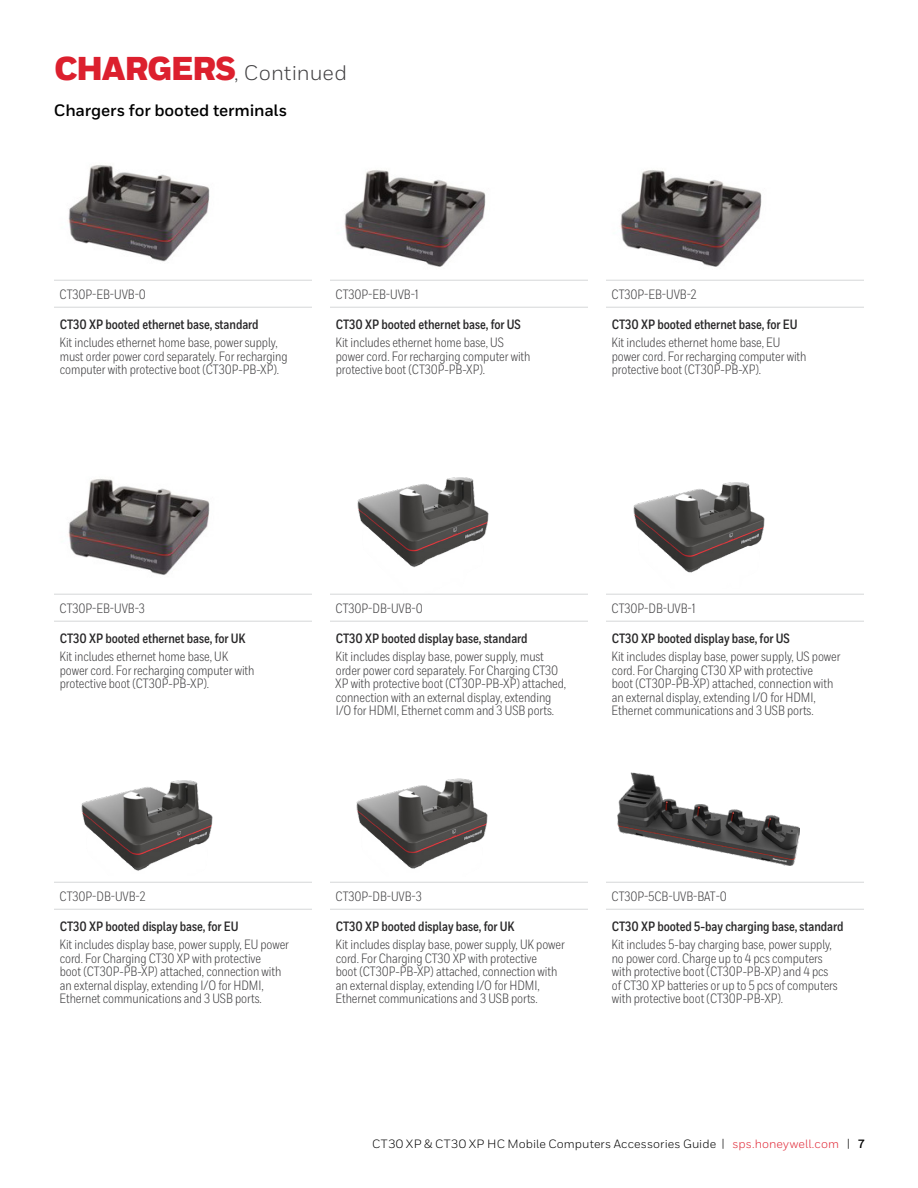
<style>
.page{position:relative;width:918px;height:1188px;background:#fff}
.page>*{position:absolute;margin:0;border:0;box-sizing:border-box;transform-origin:0 0}
.t1{font:21px "Honeywell Sans";color:#414042}
.t2{font:700 16.5px "Honeywell Sans";letter-spacing:-.01em;color:#000}
.t3{font:13.5px/13.5px "Honeywell Cond";letter-spacing:-.005em;color:#414042}
.t4{font:700 13.5px "Honeywell Cond";letter-spacing:-.005em;color:#292829}
.t5{font:12px "Honeywell Sans";letter-spacing:.01em;color:#000}
.s1{font-weight:900;font-size:33px;color:#dc202e}
.s2{color:#e02836}
.s3{font-weight:700}
</style>
<div class="page">
<hr style="left:54px;top:280px;width:258px;height:1px;background:#d5d7d8">
<hr style="left:330px;top:280px;width:258px;height:1px;background:#d5d7d8">
<hr style="left:606px;top:280px;width:258px;height:1px;background:#d5d7d8">
<hr style="left:54px;top:307px;width:258px;height:1px;background:#d5d7d8">
<hr style="left:330px;top:307px;width:258px;height:1px;background:#d5d7d8">
<hr style="left:606px;top:307px;width:258px;height:1px;background:#d5d7d8">
<img style="left:68px;top:165px;width:142px;height:97px">
<img style="left:344px;top:170px;width:142px;height:97px">
<img style="left:620px;top:170px;width:142px;height:97px">
<hr style="left:54px;top:594px;width:258px;height:1px;background:#d5d7d8">
<hr style="left:330px;top:594px;width:258px;height:1px;background:#d5d7d8">
<hr style="left:606px;top:594px;width:258px;height:1px;background:#d5d7d8">
<hr style="left:54px;top:621px;width:258px;height:1px;background:#d5d7d8">
<hr style="left:330px;top:621px;width:258px;height:1px;background:#d5d7d8">
<hr style="left:606px;top:621px;width:258px;height:1px;background:#d5d7d8">
<img style="left:68px;top:479px;width:142px;height:96px">
<img style="left:342px;top:477px;width:159px;height:117px">
<img style="left:633px;top:482px;width:132px;height:91px">
<hr style="left:54px;top:882px;width:258px;height:1px;background:#d5d7d8">
<hr style="left:330px;top:882px;width:258px;height:1px;background:#d5d7d8">
<hr style="left:606px;top:882px;width:258px;height:1px;background:#d5d7d8">
<hr style="left:54px;top:909px;width:258px;height:1px;background:#d5d7d8">
<hr style="left:330px;top:909px;width:258px;height:1px;background:#d5d7d8">
<hr style="left:606px;top:909px;width:258px;height:1px;background:#d5d7d8">
<img style="left:81px;top:780px;width:132px;height:91px">
<img style="left:356px;top:778px;width:132px;height:91px">
<img style="left:617px;top:773px;width:183px;height:93px">
<h1 class="t1" style="left:54px;top:60px;width:294px"><span class="s1">CHARGERS</span>, Continued</h1>
<p class="t2" style="left:54px;top:100px;width:235px">Chargers for booted terminals</p>
<p class="t3" style="left:60px;top:288px;width:88px">CT30P-EB-UVB-0</p>
<p class="t3" style="left:336px;top:288px;width:84px">CT30P-EB-UVB-1</p>
<p class="t3" style="left:612px;top:288px;width:87px">CT30P-EB-UVB-2</p>
<p class="t4" style="left:60px;top:316px;width:200px">CT30 XP booted ethernet base, standard</p>
<p class="t3" style="left:60px;top:336px;width:230px">Kit includes ethernet home base, power supply, must order power cord separately. For recharging computer with protective boot (CT30P-PB-XP).</p>
<p class="t4" style="left:336px;top:316px;width:187px">CT30 XP booted ethernet base, for US</p>
<p class="t3" style="left:336px;top:336px;width:196px">Kit includes ethernet home base, US power cord. For recharging computer with protective boot (CT30P-PB-XP).</p>
<p class="t4" style="left:612px;top:316px;width:187px">CT30 XP booted ethernet base, for EU</p>
<p class="t3" style="left:612px;top:336px;width:196px">Kit includes ethernet home base, EU power cord. For recharging computer with protective boot (CT30P-PB-XP).</p>
<p class="t3" style="left:60px;top:602px;width:87px">CT30P-EB-UVB-3</p>
<p class="t3" style="left:336px;top:602px;width:89px">CT30P-DB-UVB-0</p>
<p class="t3" style="left:612px;top:602px;width:85px">CT30P-DB-UVB-1</p>
<p class="t4" style="left:60px;top:630px;width:187px">CT30 XP booted ethernet base, for UK</p>
<p class="t3" style="left:60px;top:650px;width:196px">Kit includes ethernet home base, UK power cord. For recharging computer with protective boot (CT30P-PB-XP).</p>
<p class="t4" style="left:612px;top:630px;width:180px">CT30 XP booted display base, for US</p>
<p class="t3" style="left:612px;top:650px;width:230px">Kit includes display base, power supply, US power cord. For Charging CT30 XP with protective<br>boot (CT30P-PB-XP) attached, connection with an external display, extending I/O for HDMI, Ethernet communications and 3 USB ports.</p>
<p class="t4" style="left:336px;top:630px;width:193px">CT30 XP booted display base, standard</p>
<p class="t3" style="left:335px;top:650px;width:232px">Kit includes display base, power supply, must order power cord separately. For Charging CT30<br>XP with protective boot (CT30P-PB-XP) attached, connection with an external display, extending I/O for HDMI, Ethernet comm and 3 USB ports.</p>
<p class="t3" style="left:60px;top:890px;width:87px">CT30P-DB-UVB-2</p>
<p class="t3" style="left:336px;top:890px;width:88px">CT30P-DB-UVB-3</p>
<p class="t3" style="left:612px;top:890px;width:117px">CT30P-5CB-UVB-BAT-0</p>
<p class="t4" style="left:60px;top:918px;width:180px">CT30 XP booted display base, for EU</p>
<p class="t3" style="left:60px;top:938px;width:231px">Kit includes display base, power supply, EU power cord. For Charging CT30 XP with protective<br>boot (CT30P-PB-XP) attached, connection with an external display, extending I/O for HDMI, Ethernet communications and 3 USB ports.</p>
<p class="t4" style="left:336px;top:918px;width:180px">CT30 XP booted display base, for UK</p>
<p class="t3" style="left:336px;top:938px;width:231px">Kit includes display base, power supply, UK power cord. For Charging CT30 XP with protective<br>boot (CT30P-PB-XP) attached, connection with an external display, extending I/O for HDMI, Ethernet communications and 3 USB ports.</p>
<p class="t4" style="left:612px;top:918px;width:233px">CT30 XP booted 5-bay charging base, standard</p>
<p class="t3" style="left:612px;top:938px;width:228px">Kit includes 5-bay charging base, power supply, no power cord. Charge up to 4 pcs computers with protective boot (CT30P-PB-XP) and 4 pcs of CT30 XP batteries or up to 5 pcs of computers with protective boot (CT30P-PB-XP).</p>
<p class="t5" style="left:372px;top:1137px;width:494px">CT30 XP &amp; CT30 XP HC Mobile Computers Accessories Guide | <span class="s2">sps.honeywell.com</span> | <span class="s3">7</span></p>
</div>
